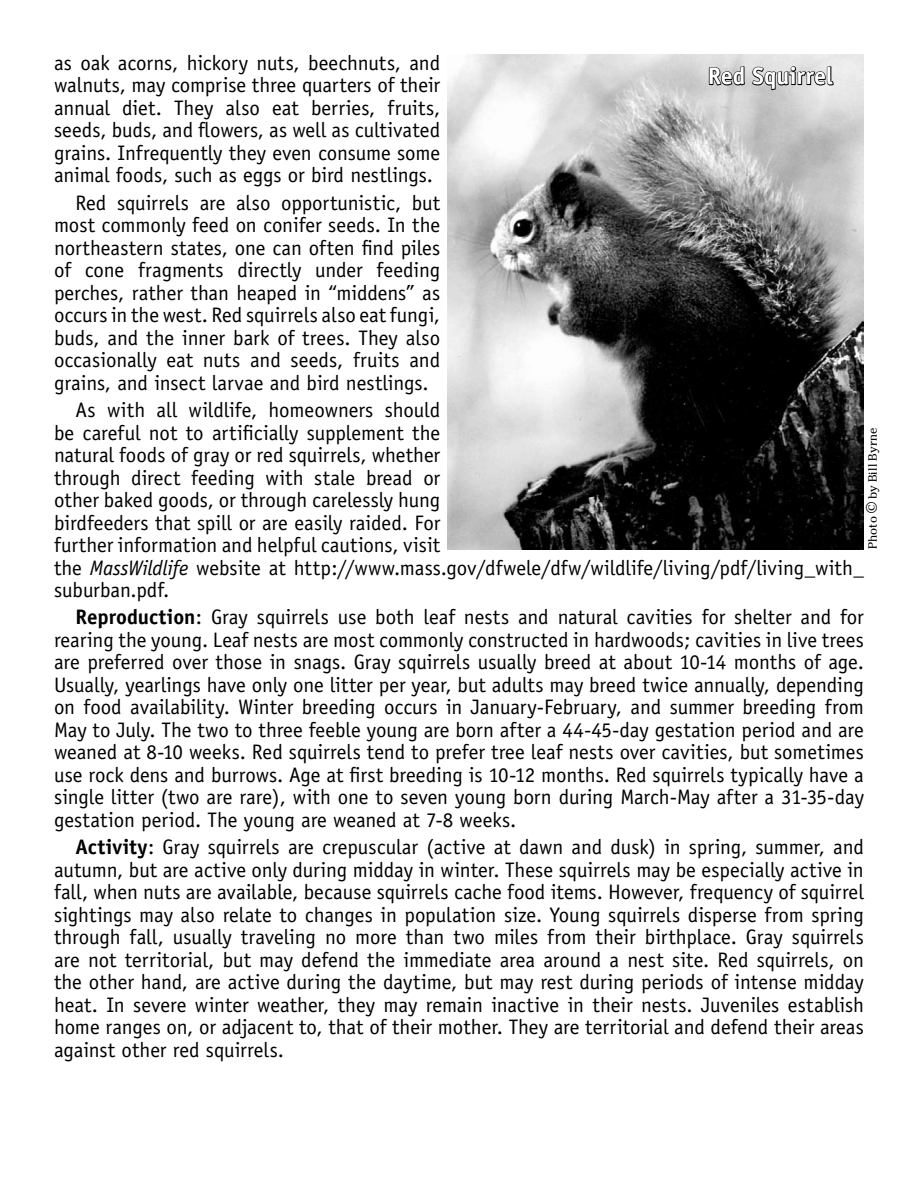
<style>
.page{position:relative;width:918px;height:1188px;background:#fff}
.page>*{position:absolute;margin:0;border:0;box-sizing:border-box;transform-origin:0 0}
.t1{font:700 24px "Officina Sans";letter-spacing:-.005em;color:#fff}
.t2{font:21px/22.5px "Officina Sans";color:#000;text-align:justify}
._1_Body_text_OfcSans{font:12px "Cheltenham";letter-spacing:.01em;color:#000}
.s1{font-style:italic}
.s2{font-weight:700}
.s3{font-size:15px}
</style>
<div class="page">
<img style="left:448px;top:54px;width:416px;height:495px">
<svg style="left:708px;top:64px;width:126px;height:27px;background:#9b9b9b"></svg>
<p class="t2" style="left:54px;top:51px;width:388px">as oak acorns, hickory nuts, beechnuts, and walnuts, may comprise three quarters of their annual diet. They also eat berries, fruits, seeds, buds, and flowers, as well as cultivated grains. Infrequently they even consume some animal foods, such as eggs or bird nestlings.</p>
<p class="t2" style="left:54px;top:191px;width:388px;text-indent:22px">Red squirrels are also opportunistic, but most commonly feed on conifer seeds. In the northeastern states, one can often find piles of cone fragments directly under feeding perches, rather than heaped in “middens” as occurs in the west. Red squirrels also eat fungi, buds, and the inner bark of trees. They also occasionally eat nuts and seeds, fruits and grains, and insect larvae and bird nestlings.</p>
<p class="t2" style="left:54px;top:399px;width:811px;text-align:left;text-indent:22px">As with all wildlife, homeowners should<br>be careful not to artificially supplement the<br>natural foods of gray or red squirrels, whether<br>through direct feeding with stale bread or<br>other baked goods, or through carelessly hung<br>birdfeeders that spill or are easily raided. For<br>further information and helpful cautions, visit<br>the <span class="s1">MassWildlife</span> website at http://www.mass.gov/dfwele/dfw/wildlife/living/pdf/living_with_ suburban.pdf.</p>
<p class="t2" style="left:54px;top:606px;width:812px;text-indent:22px"><span class="s2">Reproduction</span>: Gray squirrels use both leaf nests and natural cavities for shelter and for rearing the young. Leaf nests are most commonly constructed in hardwoods; cavities in live trees are preferred over those in snags. Gray squirrels usually breed at about 10-14 months of age.<br>Usually, yearlings have only one litter per year, but adults may breed twice annually, depending on food availability. Winter breeding occurs in January-February, and summer breeding from May to July. The two to three feeble young are born after a 44-45-day gestation period and are weaned at 8-10 weeks. Red squirrels tend to prefer tree leaf nests over cavities, but sometimes use rock dens and burrows. Age at first breeding is 10-12 months. Red squirrels typically have a single litter (two are rare), with one to seven young born during March-May after a 31-35-day gestation period. The young are weaned at 7-8 weeks.</p>
<p class="t2" style="left:54px;top:836px;width:812px;text-indent:22px"><span class="s2">Activity</span>: Gray squirrels are crepuscular (active at dawn and dusk) in spring, summer, and autumn, but are active only during midday in winter. These squirrels may be especially active in fall, when nuts are available, because squirrels cache food items. However, frequency of squirrel sightings may also relate to changes in population size. Young squirrels disperse from spring through fall, usually traveling no more than two miles from their birthplace. Gray squirrels are not territorial, but may defend the immediate area around a nest site. Red squirrels, on the other hand, are active during the daytime, but may rest during periods of intense midday heat. In severe winter weather, they may remain inactive in their nests. Juveniles establish home ranges on, or adjacent to, that of their mother. They are territorial and defend their areas against other red squirrels.</p>
<p class="t1" style="left:708px;top:61px;width:127px">Red Squirrel</p>
<p class="_1_Body_text_OfcSans" style="left:866px;top:549px;width:123px;rotate:-90deg">Photo <span class="s3">©</span> by Bill Byrne</p>
</div>
